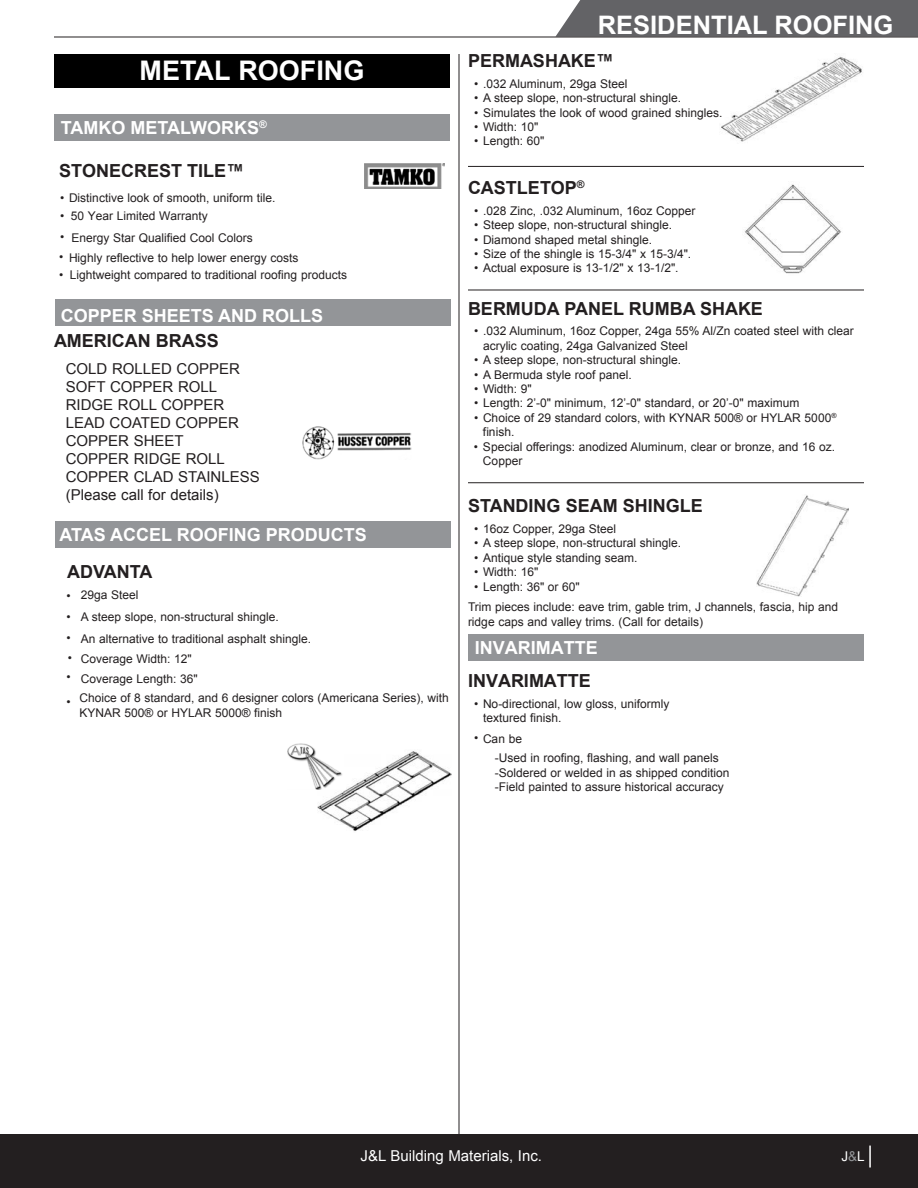
<style>
.page{position:relative;width:918px;height:1188px;background:#fff}
.page>*{position:absolute;margin:0;border:0;box-sizing:border-box;transform-origin:0 0}
._07_Sub_Heading{font:700 27px "Arial";color:#fff}
.t1{font:700 25.5px "Arial";color:#fff}
._07_Item_Name{font:700 18px "Arial";color:#231f20}
._07_MFG_Sub_Heading{font:700 18px "Arial";color:#fff}
._07_Custom_10pt{font:15px "Arial";color:#231f20}
.t2{font:15px "Arial";color:#fff}
.t3{font:13.5px "Arial";color:#fff}
._07_Item_Description{font:12px/14.4px "Arial";color:#231f20}
.t4{font:12px/14.4px "Arial";color:#231f20}
.s1{font-style:inherit}
.s2{color:#939598}
</style>
<div class="page">
<hr style="left:459px;top:54px;width:1px;height:1080px;background:#231f20">
<div style="left:555px;top:0;width:363px;height:37px;background:#636366"></div>
<hr style="left:54px;top:37px;width:864px;height:1px;background:#231f20">
<div style="left:0;top:1134px;width:918px;height:54px;background:#231f20"></div>
<hr style="left:869px;top:1146px;width:2px;height:22px;background:#fff">
<img style="left:318px;top:751px;width:133px;height:80px">
<img style="left:287px;top:743px;width:56px;height:47px">
<div style="left:55px;top:521px;width:396px;height:27px;background:#939598"></div>
<div style="left:54px;top:114px;width:396px;height:27px;background:#939598"></div>
<img style="left:365px;top:164px;width:80px;height:25px">
<div style="left:54px;top:54px;width:396px;height:33px;background:#000"></div>
<img style="left:744px;top:184px;width:97px;height:90px">
<img style="left:756px;top:495px;width:93px;height:101px">
<img style="left:721px;top:57px;width:141px;height:85px">
<hr style="left:468px;top:166px;width:396px;height:1px;background:#231f20">
<hr style="left:468px;top:290px;width:396px;height:1px;background:#231f20">
<hr style="left:468px;top:482px;width:396px;height:1px;background:#231f20">
<div style="left:468px;top:634px;width:396px;height:27px;background:#939598"></div>
<img style="left:302px;top:426px;width:110px;height:34px">
<div style="left:55px;top:299px;width:396px;height:27px;background:#939598"></div>
<p class="_07_Sub_Heading" style="left:140px;top:53px;width:226px">METAL ROOFING</p>
<p class="_07_MFG_Sub_Heading" style="left:61px;top:116px;width:208px">TAMKO METALWORKS<sup>®</sup></p>
<p class="_07_Item_Name" style="left:59px;top:159px;width:187px">STONECREST TILE™</p>
<p class="_07_Item_Description" style="left:60px;top:190px;width:217px">• Distinctive look of smooth, uniform tile.</p>
<p class="_07_Item_Description" style="left:60px;top:209px;width:149px">• 50 Year Limited Warranty</p>
<p class="_07_Item_Description" style="left:60px;top:230px;width:194px">• Energy Star Qualified Cool Colors</p>
<p class="_07_Item_Description" style="left:59px;top:251px;width:241px">• Highly reflective to help lower energy costs</p>
<p class="_07_Item_Description" style="left:59px;top:268px;width:289px">• Lightweight compared to traditional roofing products</p>
<h3 class="_07_MFG_Sub_Heading" style="left:61px;top:304px;width:264px">COPPER SHEETS AND ROLLS</h3>
<h3 class="_07_Item_Name" style="left:54px;top:329px;width:166px">AMERICAN BRASS</h3>
<p class="_07_Custom_10pt" style="left:66px;top:359px;width:176px">COLD ROLLED COPPER</p>
<p class="_07_Custom_10pt" style="left:66px;top:377px;width:153px">SOFT COPPER ROLL</p>
<p class="_07_Custom_10pt" style="left:66px;top:395px;width:160px">RIDGE ROLL COPPER</p>
<p class="_07_Custom_10pt" style="left:66px;top:413px;width:175px">LEAD COATED COPPER</p>
<p class="_07_Custom_10pt" style="left:66px;top:431px;width:119px">COPPER SHEET</p>
<p class="_07_Custom_10pt" style="left:66px;top:449px;width:161px">COPPER RIDGE ROLL</p>
<p class="_07_Custom_10pt" style="left:66px;top:467px;width:195px">COPPER CLAD STAINLESS</p>
<p class="_07_Custom_10pt" style="left:66px;top:485px;width:154px">(Please call for details)</p>
<p class="_07_MFG_Sub_Heading" style="left:59px;top:523px;width:309px">ATAS ACCEL ROOFING PRODUCTS</p>
<p class="_07_Item_Name" style="left:67px;top:560px;width:87px">ADVANTA</p>
<p class="_07_Item_Description" style="left:67px;top:588px;width:73px">• 29ga Steel</p>
<p class="_07_Item_Description" style="left:67px;top:610px;width:214px">• A steep slope, non-structural shingle.</p>
<p class="_07_Item_Description" style="left:67px;top:632px;width:246px">• An alternative to traditional asphalt shingle.</p>
<p class="_07_Item_Description" style="left:68px;top:652px;width:125px">• Coverage Width: 12"</p>
<p class="_07_Item_Description" style="left:67px;top:671px;width:133px">• Coverage Length: 36"</p>
<p class="_07_Item_Description" style="left:79px;top:691px;width:371px;text-indent:-13px">• Choice of 8 standard, and 6 designer colors (Americana Series), with<br>KYNAR 500® or HYLAR 5000® finish</p>
<h2 class="t1" style="left:598px;top:8px;width:297px">RESIDENTIAL ROOFING</h2>
<p class="_07_Item_Name" style="left:468px;top:49px;width:147px">PERMASHAKE™</p>
<p class="_07_Item_Description" style="left:474px;top:77px;width:155px">• .032 Aluminum, 29ga Steel</p>
<p class="_07_Item_Description" style="left:474px;top:91px;width:209px">• A steep slope, non-structural shingle.</p>
<p class="_07_Item_Description" style="left:474px;top:105px;width:250px">• Simulates the look of wood grained shingles.</p>
<p class="_07_Item_Description" style="left:474px;top:120px;width:66px">• Width: 10"</p>
<p class="_07_Item_Description" style="left:474px;top:134px;width:72px">• Length: 60"</p>
<p class="_07_Item_Name" style="left:468px;top:176px;width:118px">CASTLETOP<sup>®</sup></p>
<p class="_07_Item_Description" style="left:474px;top:203px;width:223px">• .028 Zinc, .032 Aluminum, 16oz Copper</p>
<p class="_07_Item_Description" style="left:474px;top:218px;width:200px">• Steep slope, non-structural shingle.</p>
<p class="_07_Item_Description" style="left:474px;top:232px;width:180px">• Diamond shaped metal shingle.</p>
<p class="_07_Item_Description" style="left:474px;top:247px;width:219px">• Size of the shingle is 15-3/4" x 15-3/4".</p>
<p class="_07_Item_Description" style="left:474px;top:261px;width:206px">• Actual exposure is 13-1/2" x 13-1/2".</p>
<p class="_07_Item_Name" style="left:468px;top:297px;width:297px">BERMUDA PANEL RUMBA SHAKE</p>
<p class="_07_Item_Description" style="left:483px;top:324px;width:372px;text-indent:-9px">• .032 Aluminum, 16oz Copper, 24ga 55% Al/Zn coated steel with clear acrylic coating, 24ga Galvanized Steel</p>
<p class="_07_Item_Description" style="left:474px;top:353px;width:209px">• A steep slope, non-structural shingle.</p>
<p class="_07_Item_Description" style="left:474px;top:367px;width:159px">• A Bermuda style roof panel.</p>
<p class="_07_Item_Description" style="left:474px;top:382px;width:59px">• Width: 9"</p>
<p class="_07_Item_Description" style="left:474px;top:396px;width:327px">• Length: 2’-0" minimum, 12’-0" standard, or 20’-0" maximum</p>
<p class="_07_Item_Description" style="left:483px;top:411px;width:355px;text-indent:-9px">• Choice of 29 standard colors, with KYNAR 500® or HYLAR 5000<sup>® </sup>finish.</p>
<p class="_07_Item_Description" style="left:483px;top:439px;width:354px;text-indent:-9px">• Special offerings: anodized Aluminum, clear or bronze, and 16 oz.<br>Copper</p>
<p class="_07_Item_Name" style="left:468px;top:494px;width:236px">STANDING SEAM SHINGLE</p>
<p class="_07_Item_Description" style="left:474px;top:522px;width:144px">• 16oz Copper, 29ga Steel</p>
<p class="_07_Item_Description" style="left:474px;top:536px;width:209px">• A steep slope, non-structural shingle.</p>
<p class="_07_Item_Description" style="left:474px;top:550px;width:165px">• Antique style standing seam.</p>
<p class="_07_Item_Description" style="left:474px;top:565px;width:66px">• Width: 16"</p>
<p class="_07_Item_Description" style="left:474px;top:579px;width:107px">• Length: 36" or 60"</p>
<p class="_07_Item_Description" style="left:468px;top:600px;width:372px">Trim pieces include: eave trim, gable trim, J channels, fascia, hip and ridge caps and valley trims. (Call for details)</p>
<p class="_07_MFG_Sub_Heading" style="left:475px;top:636px;width:124px">INVARIMATTE</p>
<p class="_07_Item_Name" style="left:468px;top:668px;width:124px">INVARIMATTE</p>
<p class="t4" style="left:483px;top:696px;width:188px;text-indent:-9px"><span class="s1">•</span> No-directional, low gloss, uniformly textured finish.</p>
<p class="t4" style="left:474px;top:732px;width:50px"><span class="s1">•</span> Can be</p>
<p class="t4" style="left:495px;top:751px;width:236px">-Used in roofing, flashing, and wall panels -Soldered or welded in as shipped condition -Field painted to assure historical accuracy</p>
<p class="t2" style="left:361px;top:1146px;width:183px">J&amp;L Building Materials, Inc.</p>
<p class="t3" style="left:842px;top:1147px;width:25px">J<span class="s2">&amp;</span>L</p>
</div>
